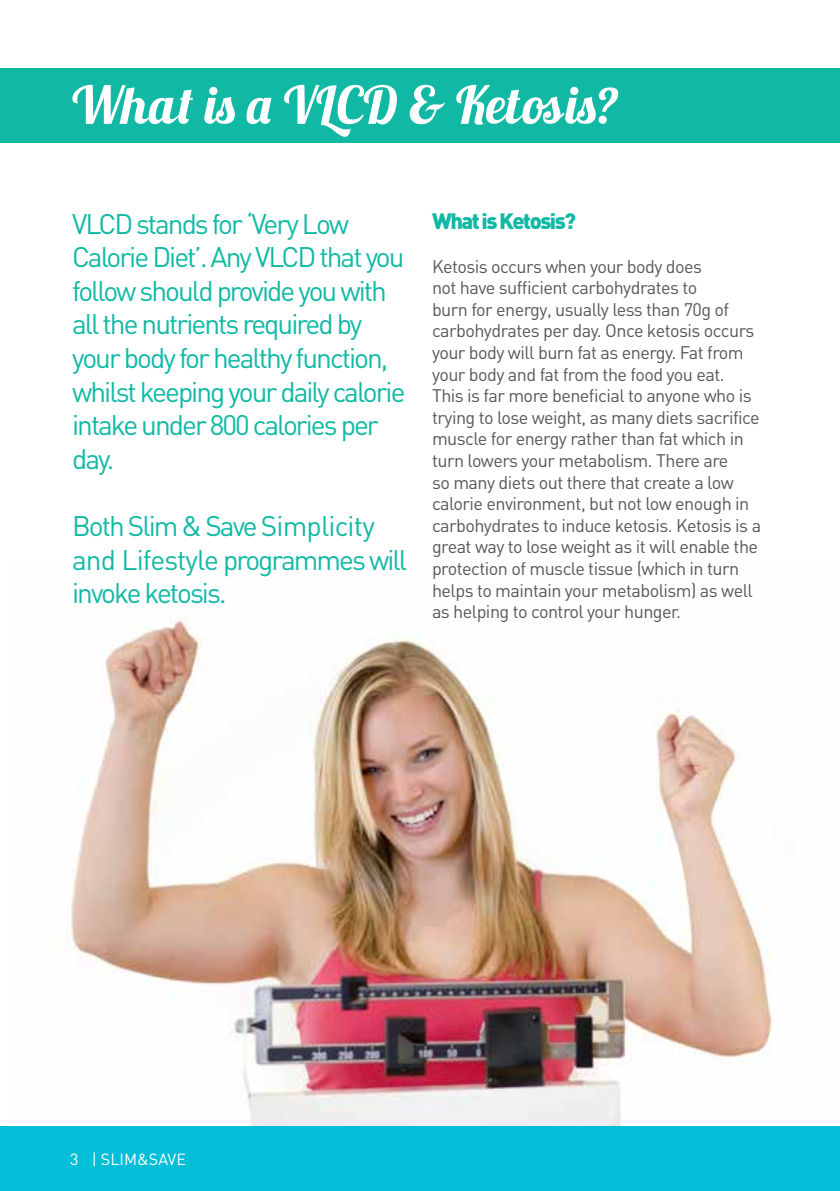
<style>
.page{position:relative;width:840px;height:1191px;background:#fff}
.page>*{position:absolute;margin:0;border:0;box-sizing:border-box;transform-origin:0 0}
.t1{font:52px "Lobster 1.3";letter-spacing:.005em;color:#fff}
.t2{font:28px/33.6px "DIN";letter-spacing:-.07em;color:#11b9a5}
.t3{font:900 22px "DIN";letter-spacing:-.07em;color:#11b9a5}
.t4{font:18px/21.6px "DIN";letter-spacing:-.03em;color:#555759}
.t5{font:16px "DIN";color:#fff}
</style>
<div class="page">
<img style="left:67px;top:618px;width:706px;height:508px">
<div style="left:0;top:1126px;width:839px;height:65px;background:#03bed7"></div>
<div style="left:0;top:68px;width:839px;height:75px;background:#11b9a5"></div>
<h1 class="t1" style="left:72px;top:72px;width:548px">What is a VLCD &amp; Ketosis?</h1>
<h2 class="t2" style="left:72px;top:206px;width:335px">VLCD stands for ‘Very Low<br>Calorie Diet’. Any VLCD that you follow should provide you with all the nutrients required by your body for healthy function, whilst keeping your daily calorie intake under 800 calories per day.</h2>
<h2 class="t2" style="left:72px;top:508px;width:336px">Both Slim &amp; Save Simplicity and Lifestyle programmes will invoke ketosis.</h2>
<p class="t3" style="left:432px;top:207px;width:145px">What is Ketosis?</p>
<p class="t4" style="left:432px;top:255px;width:330px">Ketosis occurs when your body does<br>not have sufficient carbohydrates to<br>burn for energy, usually less than 70g of carbohydrates per day. Once ketosis occurs your body will burn fat as energy. Fat from your body and fat from the food you eat.<br>This is far more beneficial to anyone who is trying to lose weight, as many diets sacrifice muscle for energy rather than fat which in turn lowers your metabolism. There are<br>so many diets out there that create a low calorie environment, but not low enough in carbohydrates to induce ketosis. Ketosis is a great way to lose weight as it will enable the protection of muscle tissue (which in turn helps to maintain your metabolism) as well as helping to control your hunger.</p>
<p class="t5" style="left:70px;top:1149px;width:117px">3 | SLIM&amp;SAVE</p>
</div>
